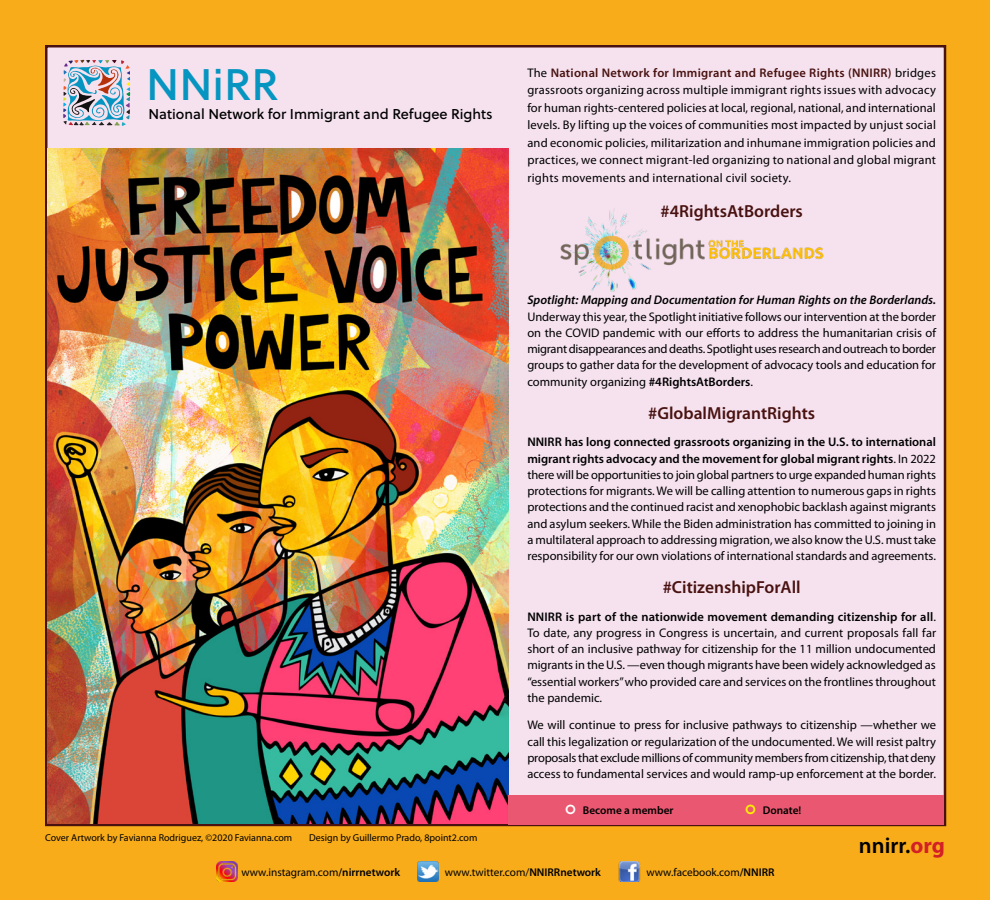
<style>
.page{position:relative;width:990px;height:900px;background:#f8ac1a}
.page>*{position:absolute;margin:0;border:0;box-sizing:border-box;transform-origin:0 0}
.t1{font:44.12px "Soleil Bk";color:#0695c1}
.t2{font:600 22.5px "Myriad Pro";color:#000}
.t3{font:600 17.5px "Myriad Pro";color:#491211}
.t4{font:14.25px "Soleil Bk";color:#000}
.t5{font:12.5px/16.2px "Myriad Pro";color:#000;text-align:justify}
.t6{font:italic 600 12.5px "Myriad Pro";color:#000}
.t7{font:11.25px "Myriad Pro";color:#000}
.t8{font:600 11.25px "Myriad Pro";color:#000}
.t9{font:10px "Myriad Pro";color:#000}
.s1{font-weight:600;color:#491211}
.s2{font-weight:600}
.s3{font-weight:700;color:#d32027}
</style>
<div class="page">
<div style="left:45px;top:45px;width:901px;height:781px;background:#f5e2ee;border:2px solid #491211"></div>
<img style="left:48px;top:148px;width:461px;height:675px">
<img style="left:217px;top:861px;width:20px;height:21px">
<img style="left:417px;top:861px;width:21px;height:21px">
<img style="left:618px;top:861px;width:23px;height:21px">
<svg style="left:63px;top:60px;width:67px;height:66px"></svg>
<img style="left:560px;top:209px;width:264px;height:83px">
<div style="left:509px;top:795px;width:435px;height:29px;background:#e95870"></div>
<h1 class="t1" style="left:146px;top:51px;width:134px">NNiRR</h1>
<p class="t4" style="left:149px;top:103px;width:346px">National Network for Immigrant and Refugee Rights</p>
<p class="t9" style="left:45px;top:832px;width:249px">Cover Artwork by Favianna Rodriguez, ©2020 Favianna.com</p>
<p class="t9" style="left:309px;top:832px;width:170px">Design by Guillermo Prado, 8point2.com</p>
<p class="t5" style="left:527px;top:64px;width:410px;line-height:17.5px">The <span class="s1">National Network for Immigrant and Refugee Rights (NNIRR)</span> bridges grassroots organizing across multiple immigrant rights issues with advocacy for human rights-centered policies at local, regional, national, and international levels. By lifting up the voices of communities most impacted by unjust social and economic policies, militarization and inhumane immigration policies and practices, we connect migrant-led organizing to national and global migrant rights movements and international civil society.</p>
<h3 class="t3" style="left:660px;top:201px;width:144px">#4RightsAtBorders</h3>
<p class="t6" style="left:527px;top:293px;width:410px">Spotlight: Mapping and Documentation for Human Rights on the Borderlands.</p>
<p class="t5" style="left:527px;top:309px;width:410px">Underway this year, the Spotlight initiative follows our intervention at the border on the COVID pandemic with our efforts to address the humanitarian crisis of migrant disappearances and deaths. Spotlight uses research and outreach to border groups to gather data for the development of advocacy tools and education for community organizing <span class="s2">#4RightsAtBorders</span>.</p>
<h3 class="t3" style="left:648px;top:403px;width:168px">#GlobalMigrantRights</h3>
<p class="t5" style="left:527px;top:434px;width:410px"><span class="s2">NNIRR has long connected grassroots organizing in the U.S. to international migrant rights advocacy and the movement for global migrant rights</span>. In 2022 there will be opportunities to join global partners to urge expanded human rights protections for migrants. We will be calling attention to numerous gaps in rights protections and the continued racist and xenophobic backlash against migrants and asylum seekers. While the Biden administration has committed to joining in a multilateral approach to addressing migration, we also know the U.S. must take responsibility for our own violations of international standards and agreements.</p>
<h3 class="t3" style="left:663px;top:578px;width:139px">#CitizenshipForAll</h3>
<p class="t5" style="left:527px;top:609px;width:410px"><span class="s2">NNIRR is part of the nationwide movement demanding citizenship for all</span>.<br>To date, any progress in Congress is uncertain, and current proposals fall far short of an inclusive pathway for citizenship for the 11 million undocumented migrants in the U.S. —even though migrants have been widely acknowledged as “essential workers” who provided care and services on the frontlines throughout the pandemic.</p>
<p class="t5" style="left:527px;top:717px;width:410px">We will continue to press for inclusive pathways to citizenship —whether we call this legalization or regularization of the undocumented. We will resist paltry proposals that exclude millions of community members from citizenship, that deny access to fundamental services and would ramp-up enforcement at the border.</p>
<p class="t8" style="left:583px;top:804px;width:92px">Become a member</p>
<p class="t8" style="left:763px;top:804px;width:40px">Donate!</p>
<h2 class="t2" style="left:859px;top:833px;width:88px">nnirr.<span class="s3">org</span></h2>
<p class="t7" style="left:241px;top:866px;width:160px">www.instagram.com<span class="s2">/nirrnetwork</span></p>
<p class="t7" style="left:445px;top:866px;width:158px">www.twitter.com/<span class="s2">NNIRRnetwork</span></p>
<p class="t7" style="left:646px;top:866px;width:130px">www.facebook.com<span class="s2">/NNIRR</span></p>
</div>
